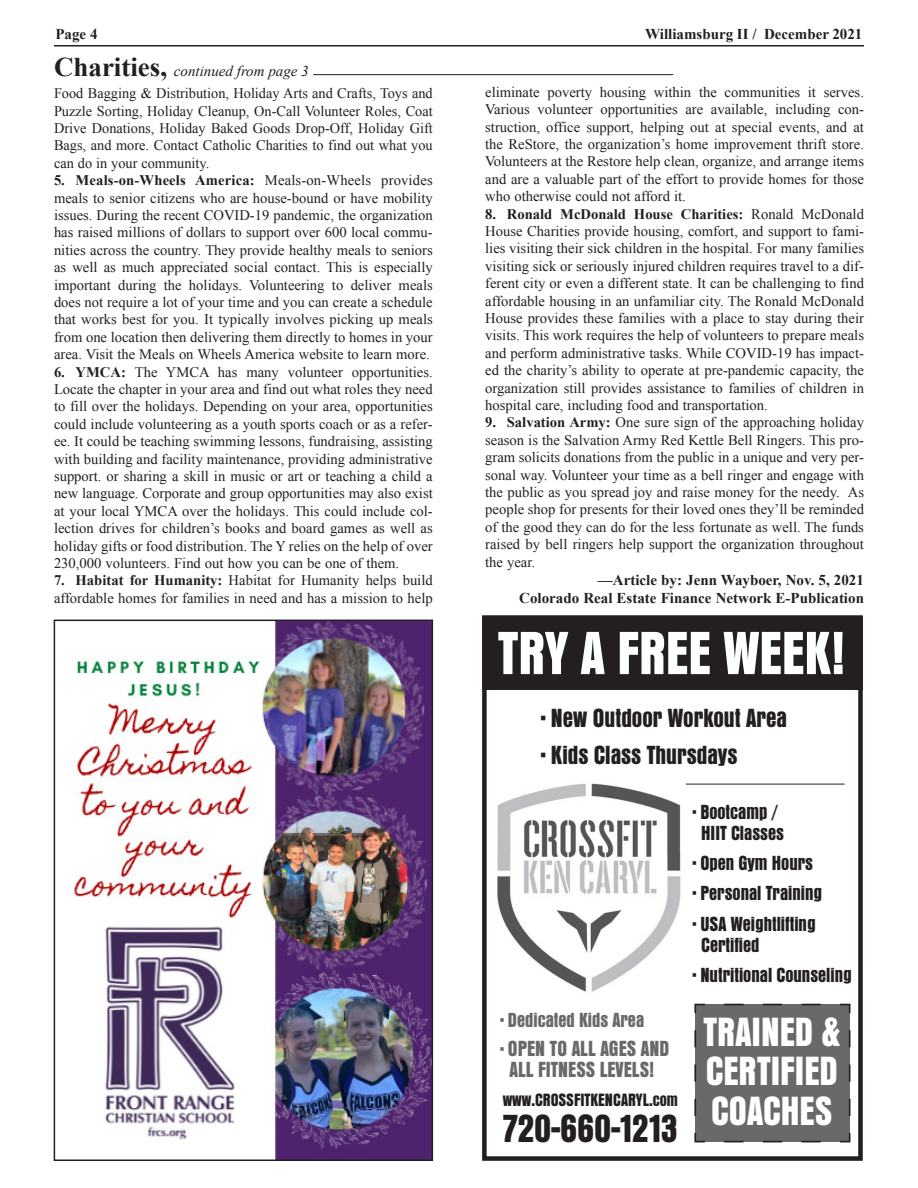
<style>
.page{position:relative;width:918px;height:1188px;background:#fff}
.page>*{position:absolute;margin:0;border:0;box-sizing:border-box;transform-origin:0 0}
.t1{font:63.3px "Anzeigen Grotesk EF";color:#fff}
.t2{font:42.45px/39.5px "Anzeigen Grotesk EF";color:#fff;text-align:justify}
.t3{font:42px "Anzeigen Grotesk EF";color:#231f20}
.t4{font:27.3px "Anzeigen Grotesk EF";color:#231f20}
.t5{font:22.8px/21.1px "Anzeigen Grotesk EF";color:#69696c;text-align:center}
.t6{font:21.15px/21.1px "Anzeigen Grotesk EF";color:#231f20;text-align:center}
.t7{font:21.15px "Anzeigen Grotesk EF";color:#69696c}
.t8{font:18.6px "Anzeigen Grotesk EF";color:#231f20}
.Article_Authors{font:700 15px "Times New Roman";color:#231f20}
.HeadsBody{font:700 15px "Times New Roman";color:#231f20}
.HeadsBody-2{font:italic 15px "Times New Roman";color:#231f20}
.Body_Copy{font:14.7px/17.4px "Times New Roman";color:#231f20;text-align:justify}
.s1{font-weight:700;font-style:normal;font-size:27px}
.s2{font-weight:700}
.s3{font-size:21.15px}
</style>
<div class="page">
<hr style="left:54px;top:45px;width:810px;height:1px;background:#231f20">
<div style="left:482px;top:616px;width:381px;height:73px;background:#231f20"></div>
<div style="left:482px;top:615px;width:381px;height:546px;border:5px solid #231f20"></div>
<img style="left:497px;top:783px;width:184px;height:209px">
<div style="left:694px;top:1003px;width:157px;height:140px;background:#69696c"></div>
<hr style="left:686px;top:784px;width:159px;height:1px;background:#231f20">
<img style="left:74px;top:623px;width:356px;height:535px">
<div style="left:54px;top:620px;width:379px;height:541px;border:2px solid #231f20"></div>
<hr style="left:313px;top:74px;width:360px;height:1px;background:#231f20">
<p class="HeadsBody" style="left:56px;top:23px;width:44px">Page 4</p>
<p class="HeadsBody" style="left:645px;top:23px;width:219px">Williamsburg II / December 2021</p>
<p class="HeadsBody-2" style="left:54px;top:61px;width:256px"><span class="s1">Charities,</span> continued from page 3</p>
<p class="Body_Copy" style="left:54px;top:84px;width:380px">Food Bagging &amp; Distribution, Holiday Arts and Crafts, Toys and Puzzle Sorting, Holiday Cleanup, On-Call Volunteer Roles, Coat Drive Donations, Holiday Baked Goods Drop-Off, Holiday Gift Bags, and more. Contact Catholic Charities to find out what you can do in your community.</p>
<p class="Body_Copy" style="left:54px;top:171px;width:380px"><span class="s2">5. Meals-on-Wheels America:</span> Meals-on-Wheels provides meals to senior citizens who are house-bound or have mobility issues. During the recent COVID-19 pandemic, the organization has raised millions of dollars to support over 600 local commu&shy;nities across the country. They provide healthy meals to seniors as well as much appreciated social contact. This is especially important during the holidays. Volunteering to deliver meals does not require a lot of your time and you can create a schedule that works best for you. It typically involves picking up meals from one location then delivering them directly to homes in your area. Visit the Meals on Wheels America website to learn more.</p>
<p class="Body_Copy" style="left:54px;top:363px;width:380px"><span class="s2">6. YMCA:</span> The YMCA has many volunteer opportunities.<br>Locate the chapter in your area and find out what roles they need to fill over the holidays. Depending on your area, opportunities could include volunteering as a youth sports coach or as a refer&shy;ee. It could be teaching swimming lessons, fundraising, assisting with building and facility maintenance, providing administrative support. or sharing a skill in music or art or teaching a child a new language. Corporate and group opportunities may also exist at your local YMCA over the holidays. This could include col&shy;lection drives for children’s books and board games as well as holiday gifts or food distribution. The Y relies on the help of over 230,000 volunteers. Find out how you can be one of them.</p>
<p class="Body_Copy" style="left:54px;top:572px;width:380px"><span class="s2">7. Habitat for Humanity:</span> Habitat for Humanity helps build affordable homes for families in need and has a mission to help</p>
<p class="Body_Copy" style="left:485px;top:83px;width:380px">eliminate poverty housing within the communities it serves.<br>Various volunteer opportunities are available, including con&shy;struction, office support, helping out at special events, and at the ReStore, the organization’s home improvement thrift store.<br>Volunteers at the Restore help clean, organize, and arrange items and are a valuable part of the effort to provide homes for those who otherwise could not afford it.</p>
<p class="Body_Copy" style="left:485px;top:205px;width:380px"><span class="s2">8. Ronald McDonald House Charities:</span> Ronald McDonald House Charities provide housing, comfort, and support to fami&shy;lies visiting their sick children in the hospital. For many families visiting sick or seriously injured children requires travel to a dif&shy;ferent city or even a different state. It can be challenging to find affordable housing in an unfamiliar city. The Ronald McDonald House provides these families with a place to stay during their visits. This work requires the help of volunteers to prepare meals and perform administrative tasks. While COVID-19 has impact&shy;ed the charity’s ability to operate at pre-pandemic capacity, the organization still provides assistance to families of children in hospital care, including food and transportation.</p>
<p class="Body_Copy" style="left:485px;top:414px;width:380px"><span class="s2">9. Salvation Army:</span> One sure sign of the approaching holiday season is the Salvation Army Red Kettle Bell Ringers. This pro&shy;gram solicits donations from the public in a unique and very per&shy;sonal way. Volunteer your time as a bell ringer and engage with the public as you spread joy and raise money for the needy. As people shop for presents for their loved ones they’ll be reminded of the good they can do for the less fortunate as well. The funds raised by bell ringers help support the organization throughout the year.</p>
<p class="Article_Authors" style="left:598px;top:569px;width:267px">—Article by: Jenn Wayboer, Nov. 5, 2021</p>
<p class="Article_Authors" style="left:519px;top:587px;width:346px">Colorado Real Estate Finance Network E-Publication</p>
<p class="t1" style="left:498px;top:620px;width:349px">TRY A FREE WEEK!</p>
<p class="t4" style="left:541px;top:704px;width:247px">• New Outdoor Workout Area</p>
<p class="t4" style="left:541px;top:740px;width:198px">• Kids Class Thursdays</p>
<p class="t7" style="left:500px;top:1009px;width:145px">• Dedicated Kids Area</p>
<p class="t5" style="left:500px;top:1037px;width:170px"><span class="s3">•</span> OPEN TO ALL AGES AND<br>ALL FITNESS LEVELS!</p>
<p class="t8" style="left:503px;top:1090px;width:177px">www.CROSSFITKENCARYL.com</p>
<p class="t3" style="left:503px;top:1106px;width:176px">720-660-1213</p>
<p class="t6" style="left:693px;top:801px;width:93px">• Bootcamp /<br>HIIT Classes</p>
<p class="t6" style="left:693px;top:852px;width:122px">• Open Gym Hours</p>
<p class="t6" style="left:693px;top:883px;width:131px">• Personal Training</p>
<p class="t6" style="left:701px;top:913px;width:116px;text-align:left;text-indent:-8px">• USA Weightlifting<br>Certified</p>
<p class="t6" style="left:693px;top:965px;width:160px">• Nutritional Counseling</p>
<p class="t2" style="left:703px;top:1012px;width:138px">TRAINED &amp; CERTIFIED COACHES</p>
</div>
